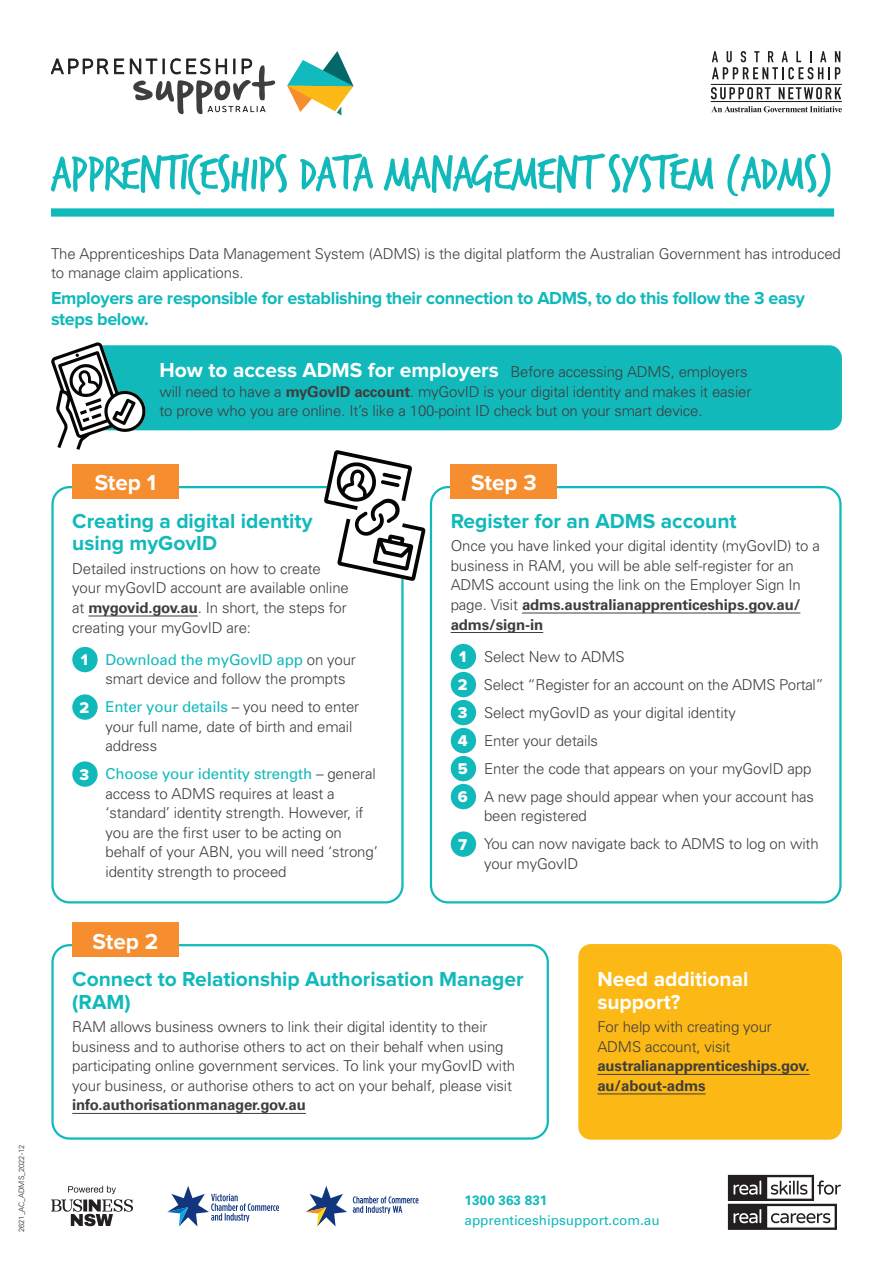
<style>
.page{position:relative;width:893px;height:1263px;background:#fff}
.page>*{position:absolute;margin:0;border:0;box-sizing:border-box;transform-origin:0 0}
.header2{font:51px "Trash Hand";letter-spacing:-.02em;color:#12b9bb}
.body{font:700 22.5px "Proxima Nova";color:#fff}
.t1{font:700 21px/22.5px "Proxima Nova";color:#12b9bb}
.body-2{font:700 21px/22.5px "Proxima Nova";color:#fff}
.suhead2{font:700 18px/21px "Proxima Nova";letter-spacing:-.02em;color:#12b9bb}
.t2{font:16.05px "Proxima Nova Extrabld";color:#fff}
.body-3{font:300 15px/19.5px "Univers";letter-spacing:-.01em;color:#3e3e3f}
.body-4{font:700 15px/19.5px "Univers";letter-spacing:-.01em;color:#3e3e3f}
.t3{font:13.5px/19.5px "Univers";color:#12b9bb}
.t4{font:300 7.5px "Univers";color:#231f20}
.s1{font-family:"Proxima Nova";font-weight:700;font-size:21px;color:#fff}
.s2{font-weight:700}
.s3{font-weight:400;color:#12b9bb}
.s4{font-weight:300}
</style>
<div class="page">
<div style="left:430px;top:486px;width:412px;height:417px;border:2px solid #12b9bb;border-radius:17px"></div>
<div style="left:51px;top:486px;width:353px;height:417px;border:2px solid #12b9bb;border-radius:17px"></div>
<div style="left:51px;top:944px;width:498px;height:196px;border:2px solid #12b9bb;border-radius:17px"></div>
<div style="left:89px;top:345px;width:753px;height:85px;background:#12b9bb;border-radius:13px"></div>
<hr style="left:88px;top:616px;width:110px;height:1px;background:#3e3e3f">
<div style="left:72px;top:647px;width:26px;height:25px;background:#12b9bb;border-radius:50%"></div>
<div style="left:72px;top:694px;width:26px;height:26px;background:#12b9bb;border-radius:50%"></div>
<div style="left:72px;top:761px;width:26px;height:26px;background:#12b9bb;border-radius:50%"></div>
<hr style="left:72px;top:1113px;width:234px;height:1px;background:#3e3e3f">
<div style="left:578px;top:944px;width:264px;height:196px;background:#fcb814;border-radius:13px"></div>
<hr style="left:597px;top:1074px;width:212px;height:1px;background:#3e3e3f">
<hr style="left:597px;top:1093px;width:109px;height:1px;background:#3e3e3f">
<div style="left:72px;top:464px;width:107px;height:34px;background:#f68e30"></div>
<div style="left:451px;top:464px;width:106px;height:34px;background:#f68e30"></div>
<div style="left:51px;top:208px;width:783px;height:9px;background:#12b9bb"></div>
<svg style="left:51px;top:342px;width:97px;height:108px"></svg>
<svg style="left:324px;top:450px;width:102px;height:131px"></svg>
<hr style="left:522px;top:613px;width:278px;height:1px;background:#3e3e3f">
<hr style="left:451px;top:632px;width:92px;height:1px;background:#3e3e3f">
<div style="left:451px;top:644px;width:25px;height:25px;background:#12b9bb;border-radius:50%"></div>
<div style="left:451px;top:672px;width:25px;height:25px;background:#12b9bb;border-radius:50%"></div>
<div style="left:451px;top:700px;width:25px;height:25px;background:#12b9bb;border-radius:50%"></div>
<div style="left:451px;top:728px;width:25px;height:25px;background:#12b9bb;border-radius:50%"></div>
<div style="left:451px;top:756px;width:25px;height:25px;background:#12b9bb;border-radius:50%"></div>
<div style="left:451px;top:784px;width:25px;height:25px;background:#12b9bb;border-radius:50%"></div>
<div style="left:451px;top:831px;width:25px;height:26px;background:#12b9bb;border-radius:50%"></div>
<div style="left:72px;top:923px;width:107px;height:34px;background:#f68e30"></div>
<svg style="left:167px;top:1186px;width:112px;height:40px"></svg>
<svg style="left:305px;top:1186px;width:42px;height:40px"></svg>
<svg style="left:353px;top:1196px;width:66px;height:18px"></svg>
<svg style="left:51px;top:1186px;width:82px;height:40px"></svg>
<svg style="left:728px;top:1175px;width:113px;height:55px"></svg>
<svg style="left:51px;top:58px;width:57px;height:17px"></svg>
<svg style="left:114px;top:58px;width:10px;height:16px"></svg>
<svg style="left:130px;top:58px;width:145px;height:56px"></svg>
<svg style="left:287px;top:51px;width:67px;height:64px"></svg>
<svg style="left:711px;top:51px;width:131px;height:61px"></svg>
<p class="t4" style="left:17px;top:1232px;width:89px;rotate:-90deg">2621_AC_ADMS_2022-12</p>
<p class="header2" style="left:51px;top:148px;width:784px">APPRENTICESHIPS DATA MANAGEMENT SYSTEM (ADMS)</p>
<p class="body-3" style="left:51px;top:243px;width:791px">The Apprenticeships Data Management System (ADMS) is the digital platform the Australian Government has introduced to manage claim applications.</p>
<p class="suhead2" style="left:51px;top:287px;width:755px">Employers are responsible for establishing their connection to ADMS, to do this follow the 3 easy steps below.</p>
<p class="body-3" style="left:159px;top:362px;width:593px"><span class="s1">How to access ADMS for employers</span> Before accessing ADMS, employers will need to have a <span class="s2">myGovID account</span>. myGovID is your digital identity and makes it easier to prove who you are online. It’s like a 100-point ID check but on your smart device.</p>
<p class="body" style="left:95px;top:470px;width:63px">Step 1</p>
<p class="body" style="left:471px;top:470px;width:67px">Step 3</p>
<p class="t1" style="left:72px;top:510px;width:242px">Creating a digital identity using myGovID</p>
<p class="body-3" style="left:72px;top:558px;width:278px">Detailed instructions on how to create your myGovID account are available online at <span class="s2">mygovid.gov.au</span>. In short, the steps for creating your myGovID are:</p>
<p class="t2" style="left:81px;top:650px;width:9px">1</p>
<p class="body-3" style="left:106px;top:649px;width:252px"><span class="s3">Download the myGovID app</span> on your smart device and follow the prompts</p>
<p class="t2" style="left:79px;top:698px;width:11px">2</p>
<p class="body-3" style="left:106px;top:697px;width:255px"><span class="s3">Enter your details</span> – you need to enter your full name, date of birth and email address</p>
<p class="t2" style="left:79px;top:765px;width:11px">3</p>
<p class="body-3" style="left:106px;top:764px;width:274px"><span class="s3">Choose your identity strength</span> – general access to ADMS requires at least a ‘standard’ identity strength. However, if you are the first user to be acting on behalf of your ABN, you will need ‘strong’ identity strength to proceed</p>
<p class="body" style="left:93px;top:928px;width:67px">Step 2</p>
<p class="t1" style="left:451px;top:510px;width:287px">Register for an ADMS account</p>
<p class="body-3" style="left:451px;top:536px;width:371px">Once you have linked your digital identity (myGovID) to a business in RAM, you will be able self-register for an ADMS account using the link on the Employer Sign In page. Visit <span class="s2">adms.australianapprenticeships.gov.au/ adms/sign-in</span></p>
<p class="t2" style="left:459px;top:647px;width:9px">1</p>
<p class="body-3" style="left:484px;top:646px;width:142px">Select New to ADMS</p>
<p class="t2" style="left:458px;top:675px;width:11px">2</p>
<p class="body-3" style="left:484px;top:674px;width:342px">Select “Register for an account on the ADMS Portal”</p>
<p class="t2" style="left:458px;top:703px;width:11px">3</p>
<p class="body-3" style="left:484px;top:702px;width:253px">Select myGovID as your digital identity</p>
<p class="t2" style="left:458px;top:731px;width:11px">4</p>
<p class="body-3" style="left:484px;top:730px;width:116px">Enter your details</p>
<p class="t2" style="left:458px;top:759px;width:11px">5</p>
<p class="body-3" style="left:484px;top:758px;width:329px">Enter the code that appears on your myGovID app</p>
<p class="t2" style="left:458px;top:787px;width:11px">6</p>
<p class="body-3" style="left:484px;top:786px;width:332px">A new page should appear when your account has been registered</p>
<p class="t2" style="left:458px;top:835px;width:11px">7</p>
<p class="body-3" style="left:484px;top:834px;width:336px">You can now navigate back to ADMS to log on with your myGovID</p>
<p class="t1" style="left:72px;top:968px;width:453px">Connect to Relationship Authorisation Manager (RAM)</p>
<p class="body-3" style="left:72px;top:1017px;width:444px">RAM allows business owners to link their digital identity to their business and to authorise others to act on their behalf when using participating online government services. To link your myGovID with your business, or authorise others to act on your behalf, please visit <span class="s2">info.authorisationmanager.gov.au</span></p>
<p class="body-2" style="left:597px;top:968px;width:152px">Need additional support?</p>
<p class="body-4" style="left:597px;top:1017px;width:214px"><span class="s4">For help with creating your<br>ADMS account, visit </span>australianapprenticeships.gov. au/about-adms</p>
<p class="t3" style="left:465px;top:1190px;width:197px"><span class="s2">1300 363 831 </span>apprenticeshipsupport.com.au</p>
</div>
